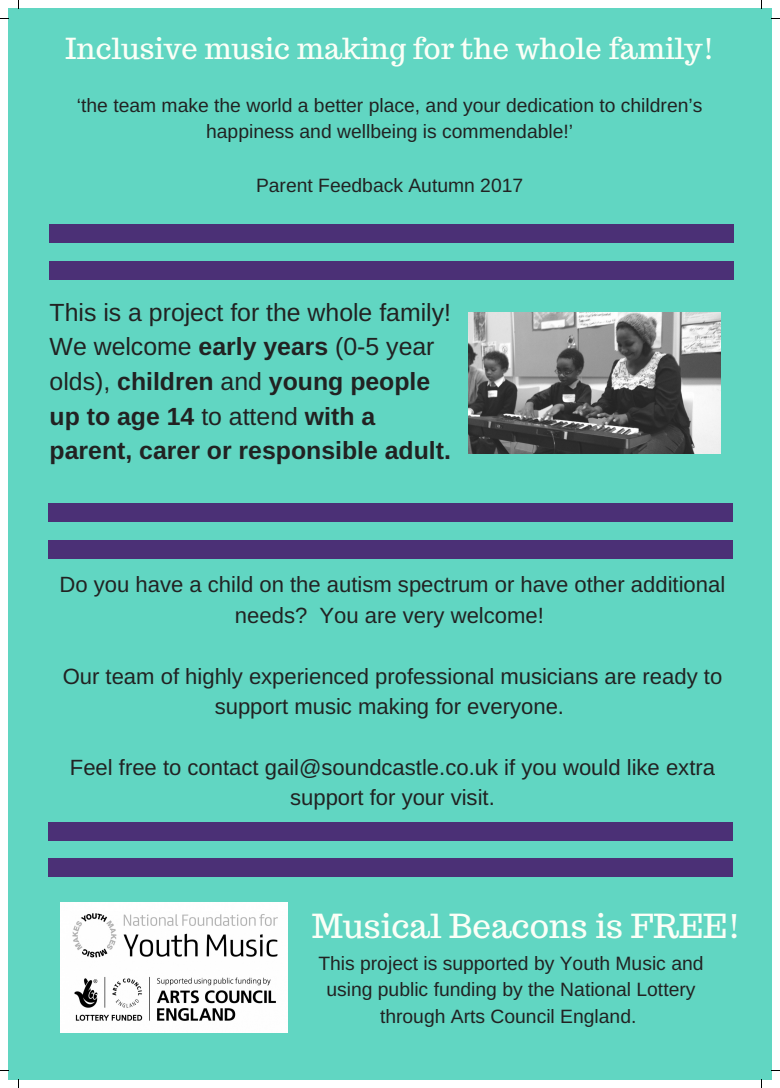
<style>
.page{position:relative;width:780px;height:1088px;background:#fff}
.page>*{position:absolute;margin:0;border:0;box-sizing:border-box;transform-origin:0 0}
.t1{font:33.06px "Trocchi";color:#fbfff7}
.t2{font:28.94px "Trocchi";color:#fbfff7}
.t3{font:700 24.81px/34.7px "Arimo";color:#222}
.t4{font:22.06px/30.5px "Arimo";color:#222;text-align:center}
.t5{font:19.31px/26.8px "Arimo";color:#222;text-align:center}
.s1{font-weight:400}
</style>
<div class="page">
<div style="left:9px;top:9px;width:762px;height:1070px;background:#61d6c2"></div>
<div style="left:49px;top:224px;width:684px;height:19px;background:#4b3076"></div>
<div style="left:49px;top:261px;width:684px;height:18px;background:#4b3076"></div>
<div style="left:48px;top:503px;width:684px;height:18px;background:#4b3076"></div>
<div style="left:48px;top:540px;width:684px;height:18px;background:#4b3076"></div>
<div style="left:49px;top:822px;width:684px;height:18px;background:#4b3076"></div>
<div style="left:49px;top:859px;width:684px;height:18px;background:#4b3076"></div>
<img style="left:60px;top:903px;width:227px;height:130px">
<img style="left:468px;top:312px;width:252px;height:141px">
<h2 class="t2" style="left:66px;top:30px;width:650px">Inclusive music making for the whole family!</h2>
<p class="t5" style="left:77px;top:91px;width:627px">‘the team make the world a better place, and your dedication to children’s happiness and wellbeing is commendable!’</p>
<p class="t5" style="left:256px;top:172px;width:269px">Parent Feedback Autumn 2017</p>
<p class="t3" style="left:50px;top:295px;width:403px"><span class="s1">This is a project for the whole family!<br>We welcome</span> early years <span class="s1">(0-5 year olds),</span> children <span class="s1">and</span> young people up to age 14 <span class="s1">to attend</span> with a parent, carer or responsible adult.</p>
<p class="t4" style="left:60px;top:569px;width:667px">Do you have a child on the autism spectrum or have other additional needs? You are very welcome!</p>
<p class="t4" style="left:63px;top:661px;width:661px">Our team of highly experienced professional musicians are ready to support music making for everyone.</p>
<p class="t4" style="left:70px;top:752px;width:646px">Feel free to contact gail@soundcastle.co.uk if you would like extra support for your visit.</p>
<h1 class="t1" style="left:312px;top:904px;width:430px">Musical Beacons is FREE!</h1>
<p class="t5" style="left:318px;top:949px;width:386px">This project is supported by Youth Music and using public funding by the National Lottery through Arts Council England.</p>
</div>
